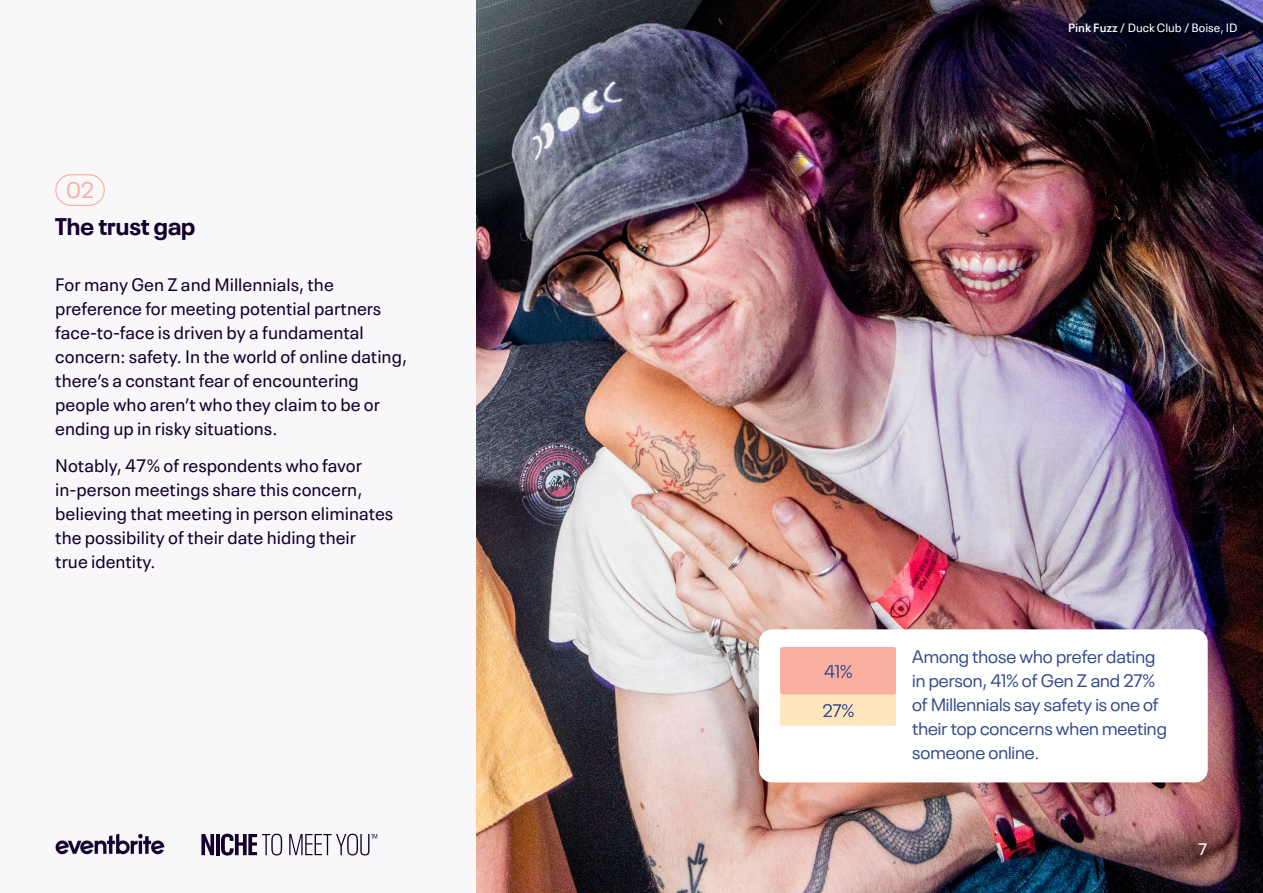
<style>
.page{position:relative;width:1263px;height:893px;background:#f8f7fa}
.page>*{position:absolute;margin:0;border:0;box-sizing:border-box;transform-origin:0 0}
.t1{font:700 24px "Neue Plak";color:#13002d}
.t2{font:22.5px "Neue Plak";color:#faafa0}
.t3{font:18px/24px "Neue Plak Text";color:#13002d}
.t4{font:18px/24px "Neue Plak";color:#324b8c}
.t5{font:16.5px "Neue Plak Text";color:#fff}
.t6{font:12px "Neue Plak Text";color:#fff}
.s1{font-weight:600}
</style>
<div class="page">
<img style="left:477px;top:0;width:786px;height:893px">
<svg style="left:201px;top:834px;width:13px;height:21px"></svg>
<hr style="left:216px;top:834px;width:3px;height:21px;background:#13002d">
<svg style="left:221px;top:834px;width:61px;height:21px"></svg>
<svg style="left:289px;top:834px;width:88px;height:21px"></svg>
<img style="left:55px;top:833px;width:110px;height:22px">
<div style="left:55px;top:174px;width:50px;height:32px;border:1px solid #faafa0;border-radius:15px"></div>
<div style="left:759px;top:629px;width:449px;height:153px;background:#fff;border-radius:13px"></div>
<img style="left:781px;top:647px;width:114px;height:79px">
<p class="t2" style="left:66px;top:174px;width:29px">02</p>
<h1 class="t1" style="left:55px;top:210px;width:142px">The trust gap</h1>
<p class="t3" style="left:55px;top:272px;width:353px">For many Gen Z and Millennials, the preference for meeting potential partners face-to-face is driven by a fundamental concern: safety. In the world of online dating, there’s a constant fear of encountering people who aren’t who they claim to be or ending up in risky situations.</p>
<p class="t3" style="left:55px;top:453px;width:340px">Notably, 47% of respondents who favor in-person meetings share this concern, believing that meeting in person eliminates the possibility of their date hiding their<br>true identity.</p>
<p class="t6" style="left:1068px;top:19px;width:171px"><span class="s1">Pink Fuzz</span> / Duck Club / Boise, ID</p>
<p class="t4" style="left:912px;top:644px;width:256px">Among those who prefer dating in person, 41% of Gen Z and 27% of Millennials say safety is one of their top concerns when meeting someone online.</p>
<p class="t5" style="left:1198px;top:837px;width:11px">7</p>
</div>
